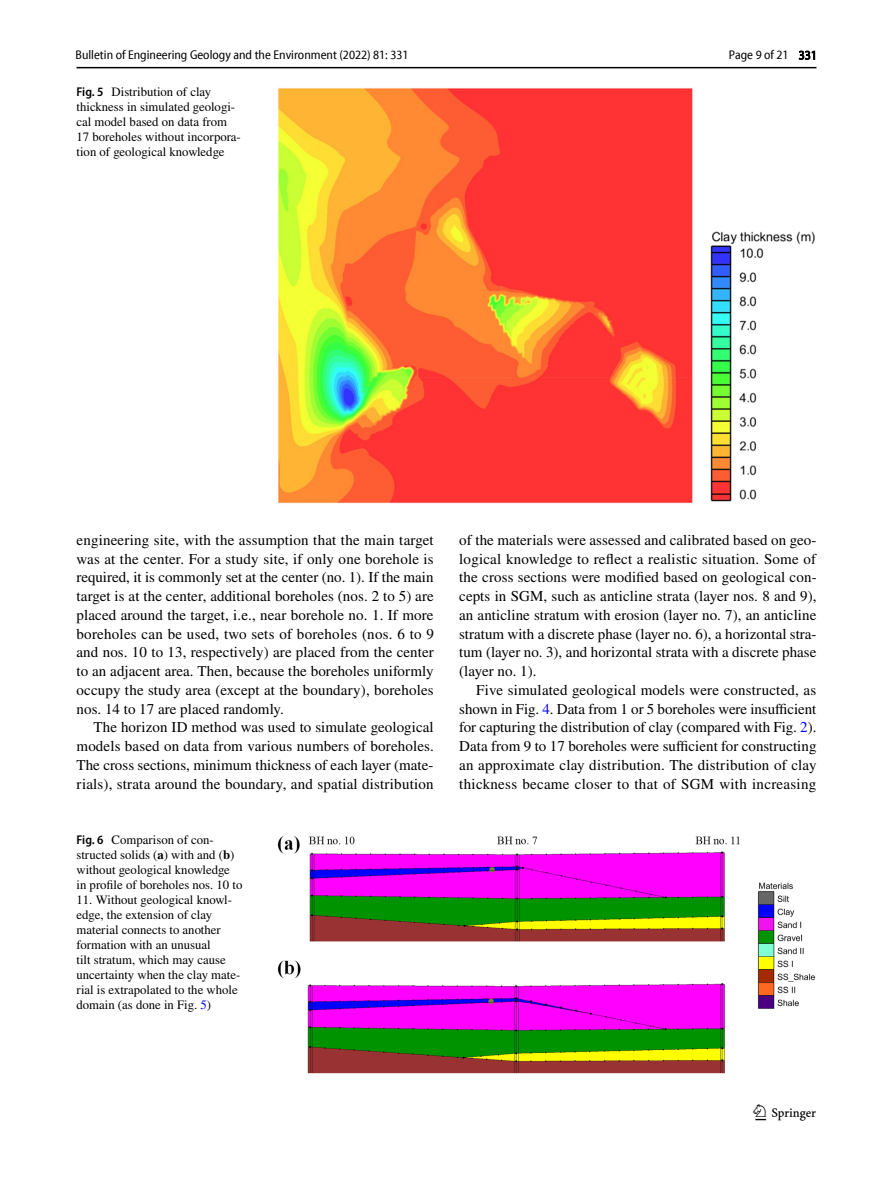
<style>
.page{position:relative;width:893px;height:1187px;background:#fff}
.page>*{position:absolute;margin:0;border:0;box-sizing:border-box;transform-origin:0 0}
.t1{font:22.5px "Springnew Regular 3";color:#000}
.t2{font:15px/18.8px "STIX";letter-spacing:.01em;color:#000;text-align:justify}
.t3{font:12.75px/15px "STIX";color:#000}
.t4{font:semi-condensed 12.75px "Myriad Pro Unic";color:#000}
.s1{font-family:"Myriad Pro";font-weight:600;font-stretch:semi-condensed}
.s2{font-weight:700}
.s3{color:#00f}
</style>
<div class="page">
<hr style="left:77px;top:67px;width:739px;height:1px;background:#000">
<img style="left:277px;top:87px;width:538px;height:417px">
<img style="left:277px;top:836px;width:539px;height:237px">
<p class="t4" style="left:76px;top:50px;width:334px">Bulletin of Engineering Geology and the Environment (2022) 81: 331</p>
<p class="t4" style="left:729px;top:50px;width:90px">Page 9 of 21 331</p>
<p class="t3" style="left:77px;top:85px;width:166px"><span class="s1">Fig. 5</span> Distribution of clay thickness in simulated geologi&shy;cal model based on data from<br>17 boreholes without incorpora&shy;tion of geological knowledge</p>
<p class="t2" style="left:77px;top:531px;width:359px">engineering site, with the assumption that the main target was at the center. For a study site, if only one borehole is required, it is commonly set at the center (no. 1). If the main target is at the center, additional boreholes (nos. 2 to 5) are placed around the target, i.e., near borehole no. 1. If more boreholes can be used, two sets of boreholes (nos. 6 to 9 and nos. 10 to 13, respectively) are placed from the center to an adjacent area. Then, because the boreholes uniformly occupy the study area (except at the boundary), boreholes nos. 14 to 17 are placed randomly.</p>
<p class="t2" style="left:77px;top:719px;width:359px;text-indent:17px">The horizon ID method was used to simulate geological models based on data from various numbers of boreholes.<br>The cross sections, minimum thickness of each layer (mate&shy;rials), strata around the boundary, and spatial distribution</p>
<p class="t3" style="left:77px;top:832px;width:167px"><span class="s1">Fig. 6</span> Comparison of con&shy;structed solids (<span class="s2">a</span>) with and (<span class="s2">b</span>) without geological knowledge in profile of boreholes nos. 10 to</p>
<p class="t3" style="left:77px;top:892px;width:165px">11. Without geological knowl&shy;edge, the extension of clay material connects to another formation with an unusual<br>tilt stratum, which may cause uncertainty when the clay mate&shy;rial is extrapolated to the whole domain (as done in Fig. <span class="s3">5</span>)</p>
<p class="t2" style="left:459px;top:531px;width:359px">of the materials were assessed and calibrated based on geo&shy;logical knowledge to reflect a realistic situation. Some of the cross sections were modified based on geological con&shy;cepts in SGM, such as anticline strata (layer nos. 8 and 9), an anticline stratum with erosion (layer no. 7), an anticline stratum with a discrete phase (layer no. 6), a horizontal stra&shy;tum (layer no. 3), and horizontal strata with a discrete phase (layer no. 1).</p>
<p class="t2" style="left:459px;top:681px;width:359px;text-indent:17px">Five simulated geological models were constructed, as shown in Fig. <span class="s3">4</span>. Data from 1 or 5 boreholes were insufficient for capturing the distribution of clay (compared with Fig. <span class="s3">2</span>).<br>Data from 9 to 17 boreholes were sufficient for constructing an approximate clay distribution. The distribution of clay thickness became closer to that of SGM with increasing</p>
<h1 class="t1" style="left:755px;top:1104px;width:62px">1 3</h1>
</div>
